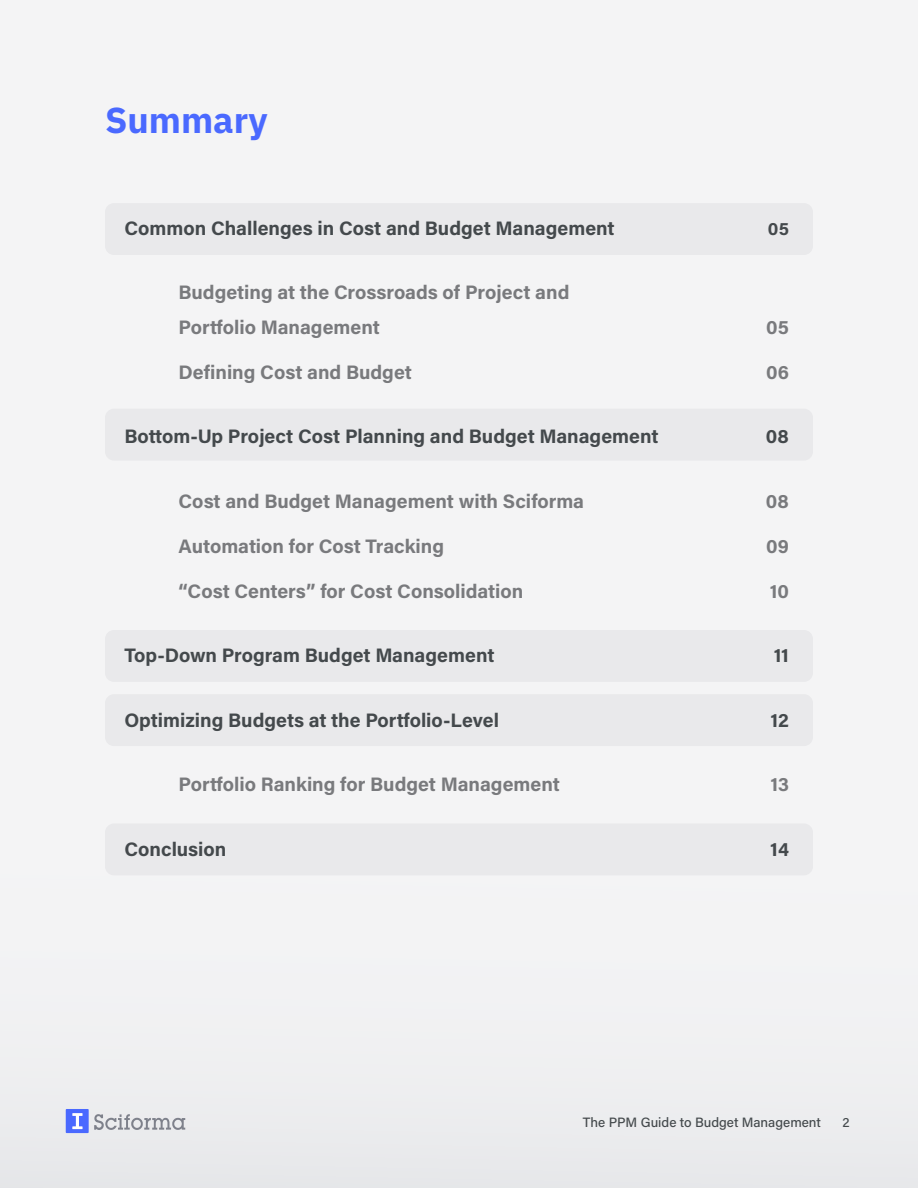
<style>
.page{position:relative;width:918px;height:1188px;background:#f4f4f5}
.page>*{position:absolute;margin:0;border:0;box-sizing:border-box;transform-origin:0 0}
.section_titles{font:700 36px "IBM Plex Sans";color:#4a69ff}
.body_text{font:700 19.5px "Acumin Pro";color:#797a7d}
.body_text-2{font:700 19.5px "Acumin Pro";color:#44494c}
.body_text-3{font:700 18px "Acumin Pro";color:#44494c}
.t1{font:500 13.5px "Acumin Pro";color:#44494c}
</style>
<div class="page">
<svg style="left:66px;top:1109px;width:119px;height:24px"></svg>
<div style="left:105px;top:694px;width:708px;height:52px;background:#e9e9eb;border-radius:9px"></div>
<div style="left:105px;top:630px;width:708px;height:52px;background:#e9e9eb;border-radius:9px"></div>
<div style="left:105px;top:824px;width:708px;height:51px;background:#e9e9eb;border-radius:9px"></div>
<div style="left:105px;top:409px;width:708px;height:52px;background:#e9e9eb;border-radius:9px"></div>
<div style="left:105px;top:203px;width:708px;height:52px;background:#e9e9eb;border-radius:9px"></div>
<p class="section_titles" style="left:105px;top:92px;width:164px">Summary</p>
<p class="body_text-2" style="left:124px;top:214px;width:492px">Common Challenges in Cost and Budget Management</p>
<p class="body_text-3" style="left:768px;top:216px;width:23px">05</p>
<p class="body_text" style="left:178px;top:279px;width:392px">Budgeting at the Crossroads of Project and</p>
<p class="body_text" style="left:178px;top:313px;width:203px">Portfolio Management</p>
<p class="body_text" style="left:766px;top:313px;width:24px">05</p>
<p class="body_text" style="left:178px;top:358px;width:235px">Defining Cost and Budget</p>
<p class="body_text" style="left:766px;top:358px;width:24px">06</p>
<p class="body_text-2" style="left:124px;top:423px;width:536px">Bottom-Up Project Cost Planning and Budget Management</p>
<p class="body_text-2" style="left:766px;top:423px;width:25px">08</p>
<p class="body_text" style="left:178px;top:487px;width:407px">Cost and Budget Management with Sciforma</p>
<p class="body_text" style="left:766px;top:487px;width:25px">08</p>
<p class="body_text" style="left:178px;top:532px;width:267px">Automation for Cost Tracking</p>
<p class="body_text" style="left:766px;top:532px;width:24px">09</p>
<p class="body_text" style="left:178px;top:577px;width:346px">“Cost Centers” for Cost Consolidation</p>
<p class="body_text" style="left:770px;top:577px;width:21px">10</p>
<p class="body_text-2" style="left:124px;top:642px;width:371px">Top-Down Program Budget Management</p>
<p class="body_text-2" style="left:774px;top:642px;width:17px">11</p>
<p class="body_text-2" style="left:124px;top:706px;width:376px">Optimizing Budgets at the Portfolio-Level</p>
<p class="body_text-2" style="left:770px;top:706px;width:20px">12</p>
<p class="body_text" style="left:178px;top:771px;width:383px">Portfolio Ranking for Budget Management</p>
<p class="body_text" style="left:770px;top:771px;width:20px">13</p>
<p class="body_text-2" style="left:124px;top:835px;width:103px">Conclusion</p>
<p class="body_text-2" style="left:770px;top:835px;width:20px">14</p>
<p class="t1" style="left:583px;top:1113px;width:240px">The PPM Guide to Budget Management</p>
<p class="t1" style="left:842px;top:1113px;width:9px">2</p>
</div>
